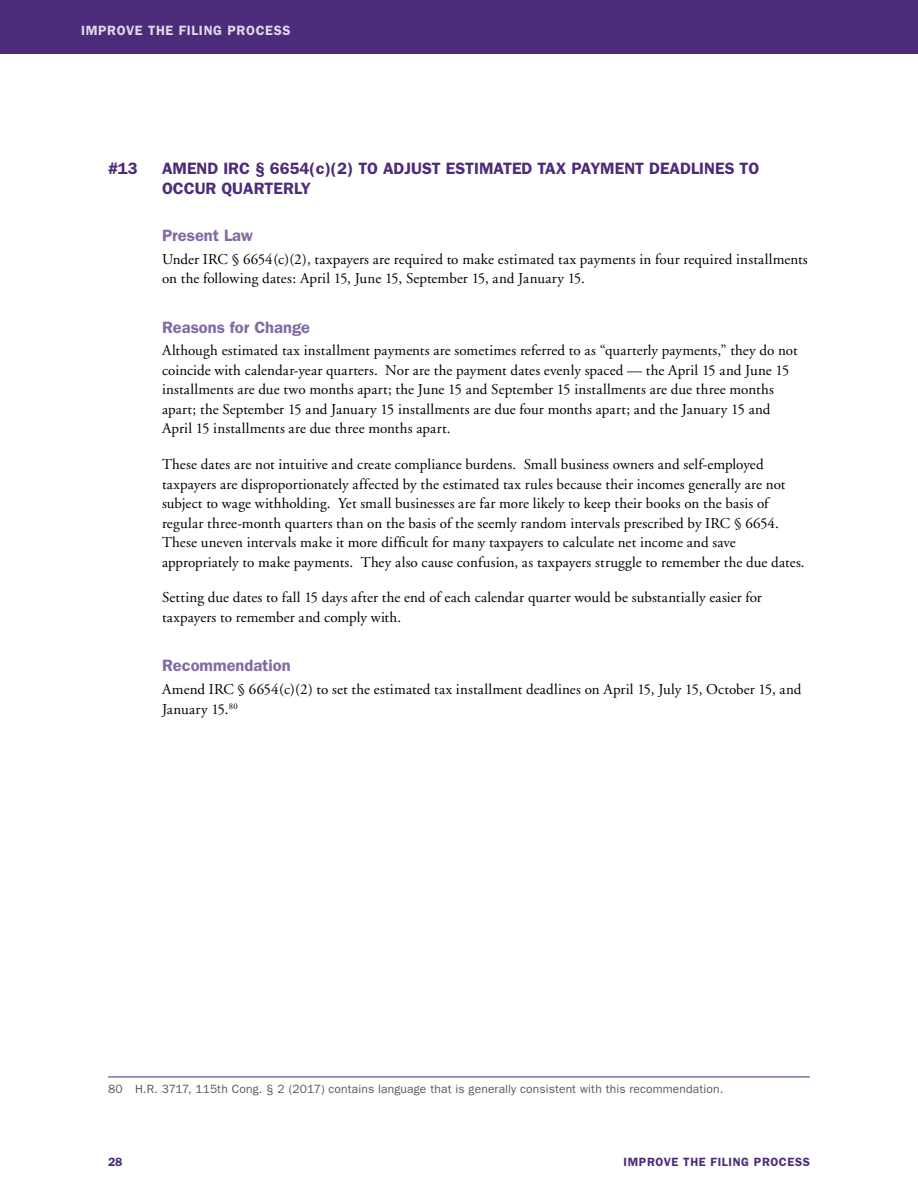
<style>
.page{position:relative;width:918px;height:1188px;background:#fff}
.page>*{position:absolute;margin:0;border:0;box-sizing:border-box;transform-origin:0 0}
.t1{font:600 16.5px/19.8px "Franklin Gothic";color:#4d2b7b}
.t2{font:600 16.5px "Franklin Gothic";color:#826aa3}
.Body_Text{font:15px/19.5px "Adobe Garamond";letter-spacing:.005em;color:#000}
.t3{font:600 13.5px "Franklin Gothic";letter-spacing:.05em;color:#dfd9e9}
.IGNORE_Footnote{font:12px "Franklin Gothic";letter-spacing:.015em;color:#58595b}
.t4{font:600 12px "Franklin Gothic";letter-spacing:.05em;color:#4d2b7b}
</style>
<div class="page">
<div style="left:0;top:0;width:918px;height:54px;background:#4d2b7b"></div>
<hr style="left:108px;top:1077px;width:702px;height:1px;background:#4d2b7b">
<p class="t3" style="left:81px;top:23px;width:16px">Improve</p>
<p class="t3" style="left:148px;top:23px;width:10px">the</p>
<p class="t3" style="left:179px;top:23px;width:7px">Fili</p>
<p class="t3" style="left:204px;top:23px;width:43px">ng Proce</p>
<p class="t3" style="left:274px;top:23px;width:18px">ss</p>
<p class="t1" style="left:108px;top:159px;width:31px">#13</p>
<p class="t1" style="left:162px;top:159px;width:599px">AMEND IRC § 6654(c)(2) TO ADJUST ESTIMATED TAX PAYMENT DEADLINES TO<br>OCCUR QUARTERLY</p>
<h2 class="t2" style="left:162px;top:226px;width:92px">Present Law</h2>
<p class="Body_Text" style="left:162px;top:250px;width:647px">Under IRC § 6654(c)(2), taxpayers are required to make estimated tax payments in four required installments on the following dates: April 15, June 15, September 15, and January 15.</p>
<h2 class="t2" style="left:162px;top:317px;width:150px">Reasons for Change</h2>
<p class="Body_Text" style="left:162px;top:341px;width:637px">Although estimated tax installment payments are sometimes referred to as “quarterly payments,” they do not coincide with calendar-year quarters. Nor are the payment dates evenly spaced — the April 15 and June 15 installments are due two months apart; the June 15 and September 15 installments are due three months apart; the September 15 and January 15 installments are due four months apart; and the January 15 and April 15 installments are due three months apart.</p>
<p class="Body_Text" style="left:162px;top:455px;width:642px">These dates are not intuitive and create compliance burdens. Small business owners and self-employed taxpayers are disproportionately affected by the estimated tax rules because their incomes generally are not subject to wage withholding. Yet small businesses are far more likely to keep their books on the basis of regular three-month quarters than on the basis of the seemly random intervals prescribed by IRC § 6654.<br>These uneven intervals make it more difficult for many taxpayers to calculate net income and save appropriately to make payments. They also cause confusion, as taxpayers struggle to remember the due dates.</p>
<p class="Body_Text" style="left:162px;top:588px;width:601px">Setting due dates to fall 15 days after the end of each calendar quarter would be substantially easier for taxpayers to remember and comply with.</p>
<h2 class="t2" style="left:162px;top:656px;width:130px">Recommendation</h2>
<p class="Body_Text" style="left:162px;top:680px;width:641px">Amend IRC § 6654(c)(2) to set the estimated tax installment deadlines on April 15, July 15, October 15, and<br>January 15. <sup>80</sup></p>
<p class="IGNORE_Footnote" style="left:108px;top:1083px;width:617px">80 H.R. 3717, 115th Cong. § 2 (2017) contains language that is generally consistent with this recommendation.</p>
<p class="t4" style="left:108px;top:1154px;width:16px">28</p>
<p class="t4" style="left:624px;top:1154px;width:14px">Improve</p>
<p class="t4" style="left:683px;top:1154px;width:9px">the</p>
<p class="t4" style="left:711px;top:1154px;width:6px">Fili</p>
<p class="t4" style="left:733px;top:1154px;width:39px">ng Proce</p>
<p class="t4" style="left:795px;top:1154px;width:16px">ss</p>
</div>
